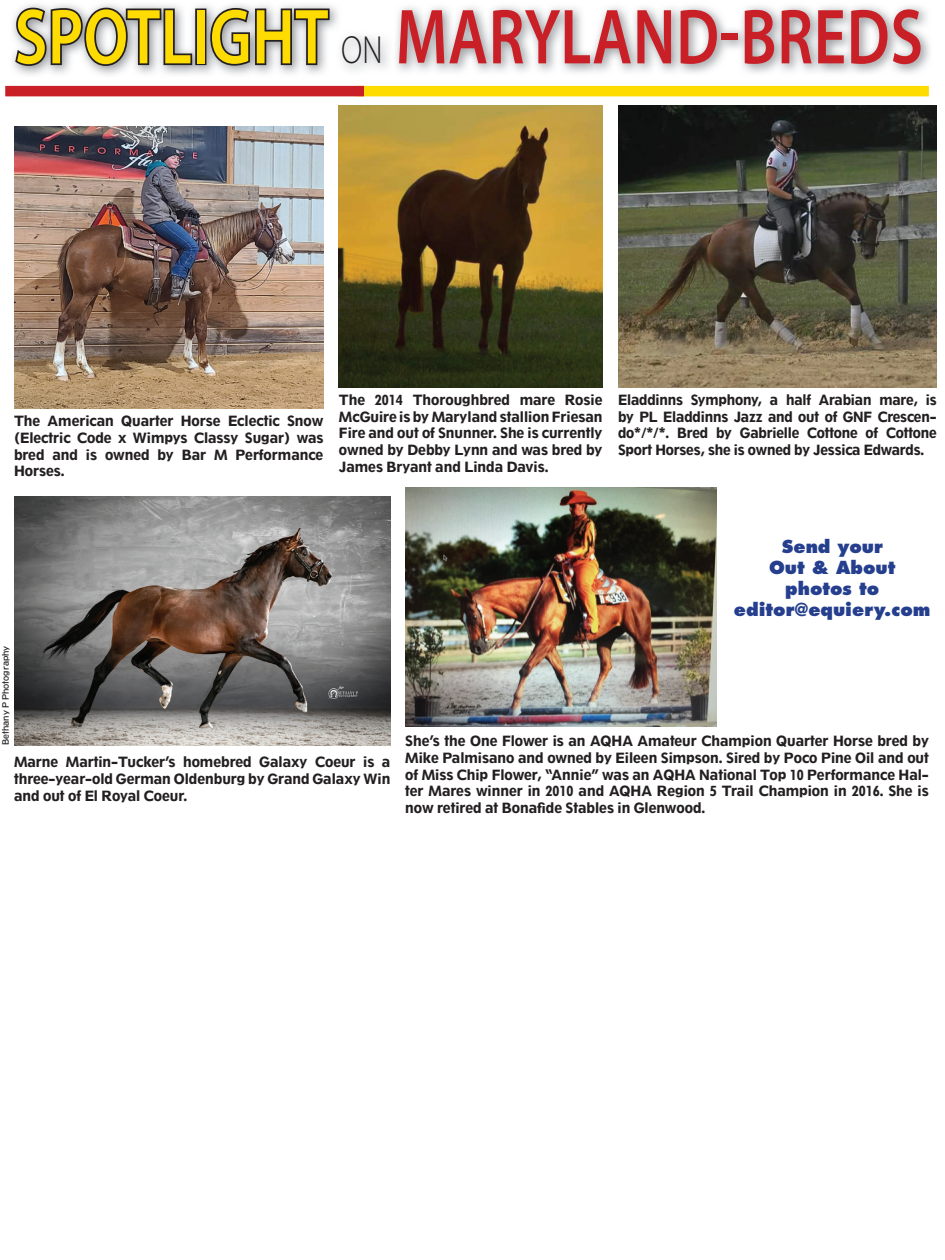
<style>
.page{position:relative;width:945px;height:1260px;background:#fff}
.page>*{position:absolute;margin:0;border:0;box-sizing:border-box;transform-origin:0 0}
.t1{font:600 78.75px "Myriad Pro";letter-spacing:.01em;color:#c82026;scale:.8 1}
.t2{font:800 17.5px/21px "Futura";color:#253f8e;text-align:center}
.t3{font:700 14px/16.8px "Tw Cen Class";color:#231f20;text-align:justify}
.t4{font:8.75px "Tw Cen Class";color:#231f20}
.s1{color:#ffdc01}
.s2{font-weight:300;font-size:39.38px;color:#231f20}
</style>
<div class="page">
<img style="left:15px;top:4px;width:915px;height:71px">
<svg style="left:12px;top:6px;width:182px;height:62px;background:#99999b"></svg>
<div style="left:195px;top:9px;width:11px;height:56px;border:4px solid #231f20"></div>
<svg style="left:209px;top:6px;width:122px;height:61px;background:#949395"></svg>
<div style="left:356px;top:86px;width:573px;height:10px;background:#ffdc01"></div>
<div style="left:5px;top:86px;width:359px;height:10px;background:#c82026"></div>
<img style="left:14px;top:126px;width:309px;height:282px">
<img style="left:14px;top:497px;width:376px;height:248px">
<img style="left:339px;top:106px;width:264px;height:281px">
<img style="left:405px;top:488px;width:311px;height:239px">
<img style="left:618px;top:106px;width:319px;height:281px">
<h1 class="t1" style="left:15px;top:-13px;width:1137px"><span class="s1">SPOTLIGHT</span> <span class="s2">ON</span> MARYLAND-BREDS</h1>
<p class="t3" style="left:14px;top:412px;width:311px">The American Quarter Horse Eclectic Snow (Electric Code x Wimpys Classy Sugar) was bred and is owned by Bar M Performance Horses.</p>
<p class="t3" style="left:339px;top:391px;width:265px">The 2014 Thoroughbred mare Rosie McGuire is by Maryland stallion Friesan Fire and out of Snunner. She is currently owned by Debby Lynn and was bred by James Bryant and Linda Davis.</p>
<p class="t3" style="left:618px;top:391px;width:320px">Eladdinns Symphony, a half Arabian mare, is by PL Eladdinns Jazz and out of GNF Crescen&shy;do*/*/*. Bred by Gabrielle Cottone of Cottone Sport Horses, she is owned by Jessica Edwards.</p>
<p class="t2" style="left:734px;top:536px;width:198px">Send your<br>Out &amp; About photos to editor@equiery.com</p>
<p class="t4" style="left:0;top:745px;width:101px;rotate:-90deg">Bethany P Photography</p>
<p class="t3" style="left:14px;top:753px;width:378px">Marne Martin-Tucker’s homebred Galaxy Coeur is a three-year-old German Oldenburg by Grand Galaxy Win and out of El Royal Coeur.</p>
<p class="t3" style="left:405px;top:732px;width:525px">She’s the One Flower is an AQHA Amateur Champion Quarter Horse bred by Mike Palmisano and owned by Eileen Simpson. Sired by Poco Pine Oil and out of Miss Chip Flower, “Annie” was an AQHA National Top 10 Performance Hal&shy;ter Mares winner in 2010 and AQHA Region 5 Trail Champion in 2016. She is now retired at Bonafide Stables in Glenwood.</p>
</div>
